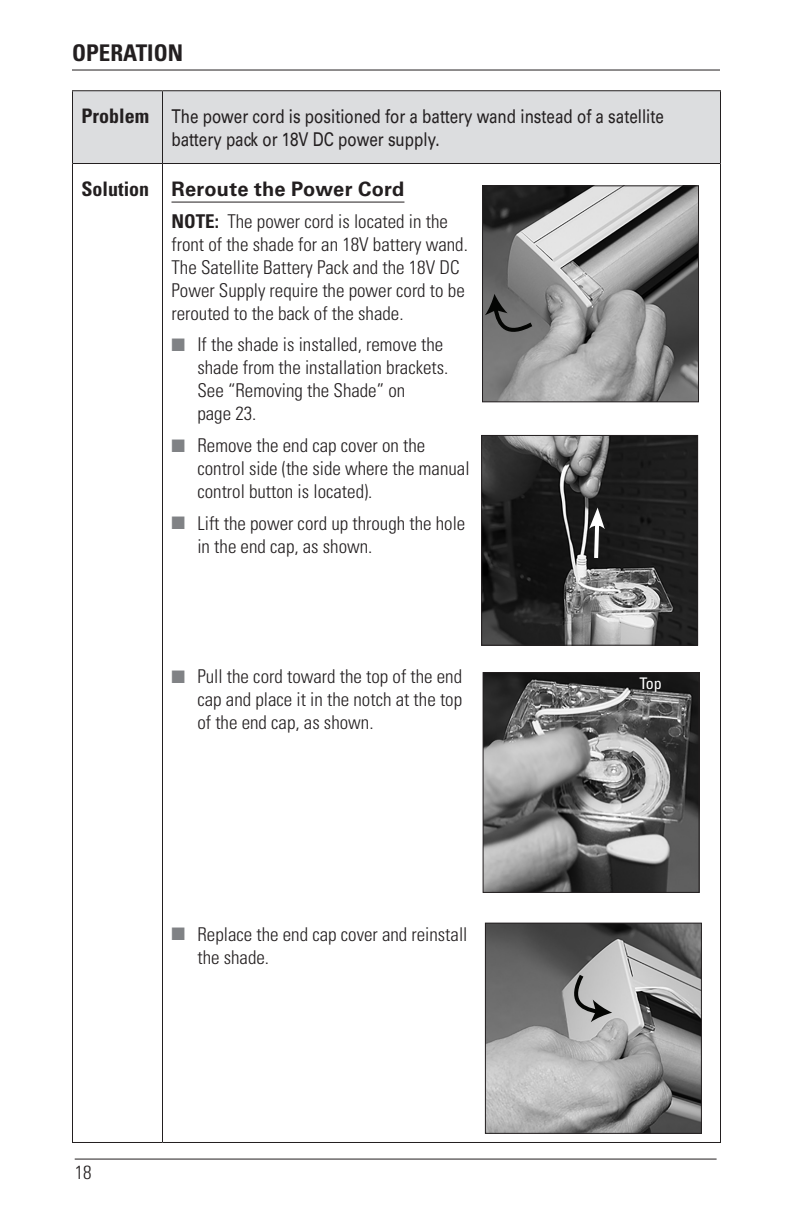
<style>
.page{position:relative;width:792px;height:1224px;background:#fff}
.page>*{position:absolute;margin:0;border:0;box-sizing:border-box;transform-origin:0 0}
.t1{font:700 condensed 23px "Univers LT Std";color:#231f20}
.IOC_Subhead_2{font:700 20px "Univers LT Std";letter-spacing:.01em;color:#231f20}
.IOC_Problem___Soluti{font:700 condensed 20px "Univers LT Std";color:#231f20}
.IOC_Warning_Note-Flu{font:300 condensed 19px/23px "Univers LT Std";color:#231f20}
.IOC_Problem_Text{font:19px/23px "Univers LT Std";color:#231f20;scale:.8 1}
.t2{font:condensed 16px "Univers LT Std";color:#fff}
.s1{font-weight:700}
.s2{color:#808285}
</style>
<div class="page">
<hr style="left:72px;top:70px;width:648px;height:1px;background:#231f20">
<hr style="left:75px;top:1159px;width:642px;height:1px;background:#231f20">
<div style="left:73px;top:91px;width:647px;height:72px;background:#dcdddf"></div>
<hr style="left:72px;top:1142px;width:90px;height:1px;background:#231f20">
<hr style="left:162px;top:1142px;width:559px;height:1px;background:#231f20">
<hr style="left:72px;top:90px;width:90px;height:1px;background:#231f20">
<hr style="left:162px;top:90px;width:559px;height:1px;background:#231f20">
<hr style="left:162px;top:91px;width:1px;height:72px;background:#231f20">
<hr style="left:73px;top:163px;width:89px;height:1px;background:#231f20">
<hr style="left:162px;top:163px;width:558px;height:1px;background:#231f20">
<hr style="left:162px;top:164px;width:1px;height:978px;background:#231f20">
<hr style="left:72px;top:91px;width:1px;height:73px;background:#231f20">
<hr style="left:720px;top:91px;width:1px;height:73px;background:#231f20">
<hr style="left:72px;top:164px;width:1px;height:978px;background:#231f20">
<hr style="left:720px;top:164px;width:1px;height:978px;background:#231f20">
<hr style="left:172px;top:202px;width:232px;height:1px;background:#231f20">
<img style="left:483px;top:437px;width:213px;height:207px">
<div style="left:481px;top:435px;width:217px;height:211px;border:1px solid #231f20"></div>
<svg style="left:589px;top:508px;width:16px;height:54px"></svg>
<img style="left:484px;top:187px;width:213px;height:213px">
<div style="left:482px;top:185px;width:217px;height:217px;border:1px solid #231f20"></div>
<img style="left:487px;top:925px;width:213px;height:207px">
<div style="left:485px;top:923px;width:217px;height:211px;border:1px solid #231f20"></div>
<img style="left:485px;top:674px;width:213px;height:217px">
<div style="left:483px;top:672px;width:217px;height:221px;border:1px solid #231f20"></div>
<svg style="left:485px;top:294px;width:47px;height:38px;background:#5c5c5c"></svg>
<svg style="left:574px;top:975px;width:38px;height:47px;background:#9f9f9e"></svg>
<p class="t1" style="left:72px;top:38px;width:113px">OPERATION</p>
<p class="IOC_Problem___Soluti" style="left:82px;top:104px;width:69px">Problem</p>
<p class="IOC_Problem_Text" style="left:172px;top:104px;width:617px">The power cord is positioned for a battery wand instead of a satellite battery pack or 18V DC power supply.</p>
<p class="IOC_Problem___Soluti" style="left:82px;top:177px;width:69px">Solution</p>
<p class="IOC_Subhead_2" style="left:172px;top:177px;width:234px">Reroute the Power Cord</p>
<p class="IOC_Warning_Note-Flu" style="left:172px;top:209px;width:298px"><span class="s1">NOTE:</span> The power cord is located in the front of the shade for an 18V battery wand.<br>The Satellite Battery Pack and the 18V DC Power Supply require the power cord to be rerouted to the back of the shade.</p>
<p class="IOC_Warning_Note-Flu" style="left:197px;top:333px;width:253px;text-indent:-26px"><span class="s2">■</span> If the shade is installed, remove the shade from the installation brackets.<br>See “Removing the Shade” on<br>page 23.</p>
<p class="IOC_Warning_Note-Flu" style="left:197px;top:434px;width:274px;text-indent:-26px"><span class="s2">■</span> Remove the end cap cover on the control side (the side where the manual control button is located).</p>
<p class="IOC_Warning_Note-Flu" style="left:197px;top:511px;width:269px;text-indent:-26px"><span class="s2">■</span> Lift the power cord up through the hole in the end cap, as shown.</p>
<p class="IOC_Warning_Note-Flu" style="left:75px;top:1161px;width:18px">18</p>
<p class="IOC_Warning_Note-Flu" style="left:197px;top:665px;width:266px;text-align:justify;text-indent:-26px"><span class="s2">■</span> Pull the cord toward the top of the end cap and place it in the notch at the top of the end cap, as shown.</p>
<p class="IOC_Warning_Note-Flu" style="left:197px;top:923px;width:272px;text-indent:-26px"><span class="s2">■</span> Replace the end cap cover and reinstall the shade.</p>
<p class="t2" style="left:639px;top:673px;width:24px">Top</p>
</div>
